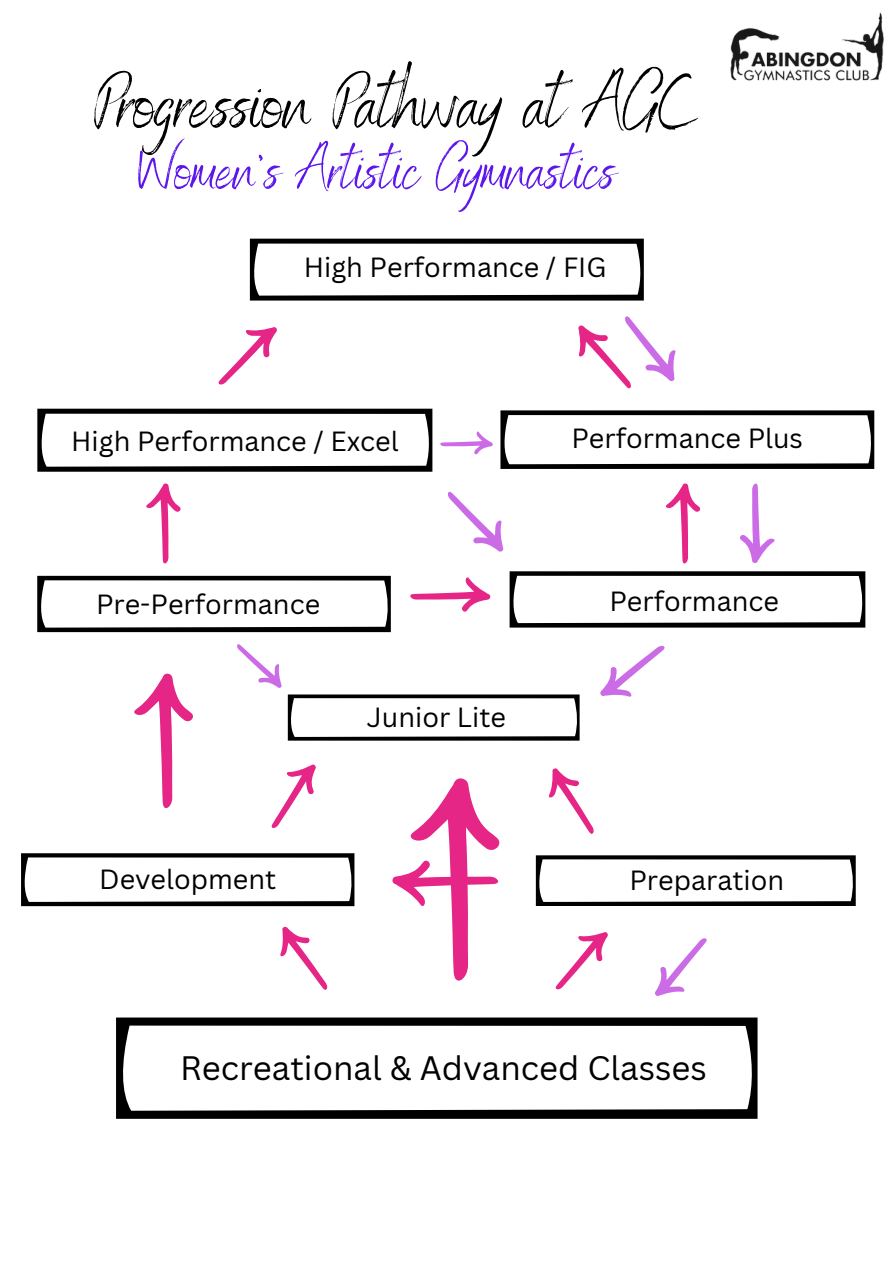
<style>
.page{position:relative;width:894px;height:1264px;background:#fff}
.page>*{position:absolute;margin:0;border:0;box-sizing:border-box;transform-origin:0 0}
.t1{font:75px "Benedict";color:#000}
.t2{font:60px "Benedict";color:#5e17eb}
.t3{font:33px "Canva Sans";color:#000}
.t4{font:27px "Canva Sans";color:#000}
</style>
<div class="page">
<svg style="left:116px;top:1017px;width:641px;height:101px"></svg>
<svg style="left:500px;top:410px;width:374px;height:59px"></svg>
<svg style="left:37px;top:408px;width:395px;height:63px"></svg>
<svg style="left:146px;top:483px;width:35px;height:81px"></svg>
<svg style="left:666px;top:483px;width:34px;height:81px"></svg>
<svg style="left:740px;top:483px;width:34px;height:80px"></svg>
<svg style="left:21px;top:571px;width:844px;height:425px"></svg>
<svg style="left:440px;top:431px;width:53px;height:23px"></svg>
<svg style="left:447px;top:491px;width:57px;height:61px"></svg>
<svg style="left:218px;top:239px;width:458px;height:150px"></svg>
<img style="left:730px;top:12px;width:154px;height:69px">
<h1 class="t1" style="left:94px;top:56px;width:605px">Progression Pathway at AGC</h1>
<h2 class="t2" style="left:138px;top:131px;width:478px">Women’s Artistic Gymnastics</h2>
<p class="t4" style="left:304px;top:248px;width:304px">High Performance / FIG</p>
<p class="t4" style="left:71px;top:422px;width:329px">High Performance / Excel</p>
<p class="t4" style="left:571px;top:419px;width:233px">Performance Plus</p>
<p class="t4" style="left:96px;top:585px;width:226px">Pre-Performance</p>
<p class="t4" style="left:609px;top:582px;width:171px">Performance</p>
<p class="t4" style="left:367px;top:698px;width:140px">Junior Lite</p>
<p class="t4" style="left:99px;top:860px;width:178px">Development</p>
<p class="t4" style="left:629px;top:861px;width:156px">Preparation</p>
<p class="t3" style="left:180px;top:1044px;width:528px">Recreational &amp; Advanced Classes</p>
</div>
